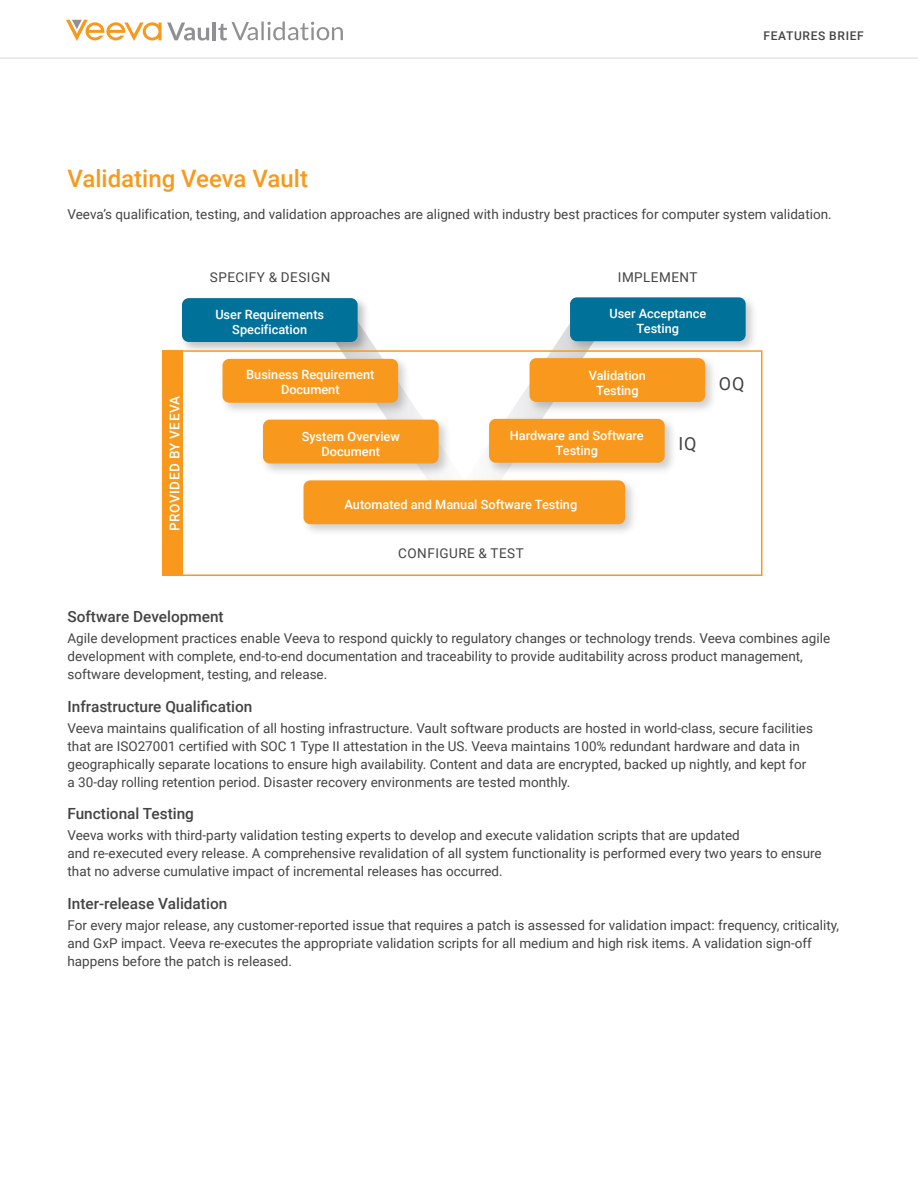
<style>
.page{position:relative;width:918px;height:1188px;background:#fff}
.page>*{position:absolute;margin:0;border:0;box-sizing:border-box;transform-origin:0 0}
.t1{font:500 24px "Roboto";color:#f8991d}
.t2{font:18px "Roboto";color:#444}
.t3{font:500 15.3px "Roboto";color:#444}
.t4{font:13.5px/18px "Roboto";color:#444}
.t5{font:13.5px "Roboto";letter-spacing:.035em;color:#444}
.t6{font:500 13.5px "Roboto";letter-spacing:.035em;color:#fff}
.t7{font:500 12.75px/15px "Roboto";color:#fff;text-align:center}
.t8{font:500 12px "Roboto";letter-spacing:.055em;color:#444}
</style>
<div class="page">
<hr style="left:0;top:58px;width:918px;height:1px;background:#d9d9d9">
<svg style="left:426px;top:330px;width:159px;height:147px"></svg>
<div style="left:162px;top:350px;width:21px;height:226px;background:#f8991d"></div>
<div style="left:179px;top:295px;width:191px;height:60px;background:#000;opacity:.25"></div>
<div style="left:182px;top:298px;width:176px;height:44px;background:#007198;border-radius:7px"></div>
<div style="left:219px;top:356px;width:192px;height:60px;background:#000;opacity:.2"></div>
<div style="left:223px;top:359px;width:175px;height:44px;background:#f8991d;border-radius:7px"></div>
<div style="left:259px;top:416px;width:193px;height:60px;background:#000;opacity:.2"></div>
<div style="left:263px;top:420px;width:176px;height:43px;background:#f8991d;border-radius:7px"></div>
<div style="left:300px;top:477px;width:338px;height:60px;background:#000;opacity:.2"></div>
<div style="left:304px;top:480px;width:321px;height:44px;background:#f8991d;border-radius:7px"></div>
<div style="left:566px;top:294px;width:193px;height:60px;background:#000;opacity:.2"></div>
<div style="left:570px;top:297px;width:176px;height:44px;background:#007198;border-radius:7px"></div>
<div style="left:526px;top:355px;width:192px;height:60px;background:#000;opacity:.2"></div>
<div style="left:530px;top:358px;width:175px;height:44px;background:#f8991d;border-radius:7px"></div>
<div style="left:485px;top:416px;width:193px;height:60px;background:#000;opacity:.2"></div>
<div style="left:489px;top:419px;width:176px;height:44px;background:#f8991d;border-radius:7px"></div>
<div style="left:162px;top:350px;width:600px;height:226px;border:2px solid #f8991d"></div>
<hr style="left:213px;top:22px;width:3px;height:18px;background:#909093">
<svg style="left:66px;top:20px;width:143px;height:21px"></svg>
<svg style="left:218px;top:22px;width:125px;height:19px"></svg>
<p class="t8" style="left:764px;top:27px;width:102px">FEATURES BRIEF</p>
<h1 class="t1" style="left:68px;top:162px;width:242px">Validating Veeva Vault</h1>
<p class="t4" style="left:68px;top:204px;width:766px">Veeva’s qualification, testing, and validation approaches are aligned with industry best practices for computer system validation.</p>
<p class="t5" style="left:210px;top:268px;width:122px">SPECIFY &amp; DESIGN</p>
<p class="t5" style="left:618px;top:268px;width:81px">IMPLEMENT</p>
<p class="t6" style="left:165px;top:531px;width:137px;rotate:-90deg">PROVIDED BY VEEVA</p>
<p class="t7" style="left:215px;top:307px;width:110px">User Requirements<br>Specification</p>
<p class="t7" style="left:246px;top:367px;width:130px">Business Requirement<br>Document</p>
<p class="t7" style="left:609px;top:306px;width:99px">User Acceptance<br>Testing</p>
<p class="t7" style="left:589px;top:367px;width:59px">Validation<br>Testing</p>
<p class="t7" style="left:302px;top:428px;width:100px">System Overview<br>Document</p>
<p class="t7" style="left:510px;top:427px;width:135px">Hardware and Software<br>Testing</p>
<h2 class="t2" style="left:678px;top:431px;width:19px">IQ</h2>
<h2 class="t2" style="left:719px;top:371px;width:27px">OQ</h2>
<p class="t7" style="left:345px;top:496px;width:234px">Automated and Manual Software Testing</p>
<p class="t5" style="left:398px;top:543px;width:127px">CONFIGURE &amp; TEST</p>
<p class="t3" style="left:68px;top:606px;width:158px">Software Development</p>
<p class="t4" style="left:68px;top:629px;width:764px">Agile development practices enable Veeva to respond quickly to regulatory changes or technology trends. Veeva combines agile development with complete, end-to-end documentation and traceability to provide auditability across product management, software development, testing, and release.</p>
<p class="t3" style="left:68px;top:695px;width:186px">Infrastructure Qualification</p>
<p class="t4" style="left:68px;top:719px;width:747px">Veeva maintains qualification of all hosting infrastructure. Vault software products are hosted in world-class, secure facilities that are ISO27001 certified with SOC 1 Type II attestation in the US. Veeva maintains 100% redundant hardware and data in geographically separate locations to ensure high availability. Content and data are encrypted, backed up nightly, and kept for a 30-day rolling retention period. Disaster recovery environments are tested monthly.</p>
<p class="t3" style="left:68px;top:803px;width:128px">Functional Testing</p>
<p class="t4" style="left:68px;top:826px;width:756px">Veeva works with third-party validation testing experts to develop and execute validation scripts that are updated<br>and re-executed every release. A comprehensive revalidation of all system functionality is performed every two years to ensure that no adverse cumulative impact of incremental releases has occurred.</p>
<p class="t3" style="left:68px;top:892px;width:161px">Inter-release Validation</p>
<p class="t4" style="left:68px;top:916px;width:773px">For every major release, any customer-reported issue that requires a patch is assessed for validation impact: frequency, criticality, and GxP impact. Veeva re-executes the appropriate validation scripts for all medium and high risk items. A validation sign-off happens before the patch is released.</p>
</div>
